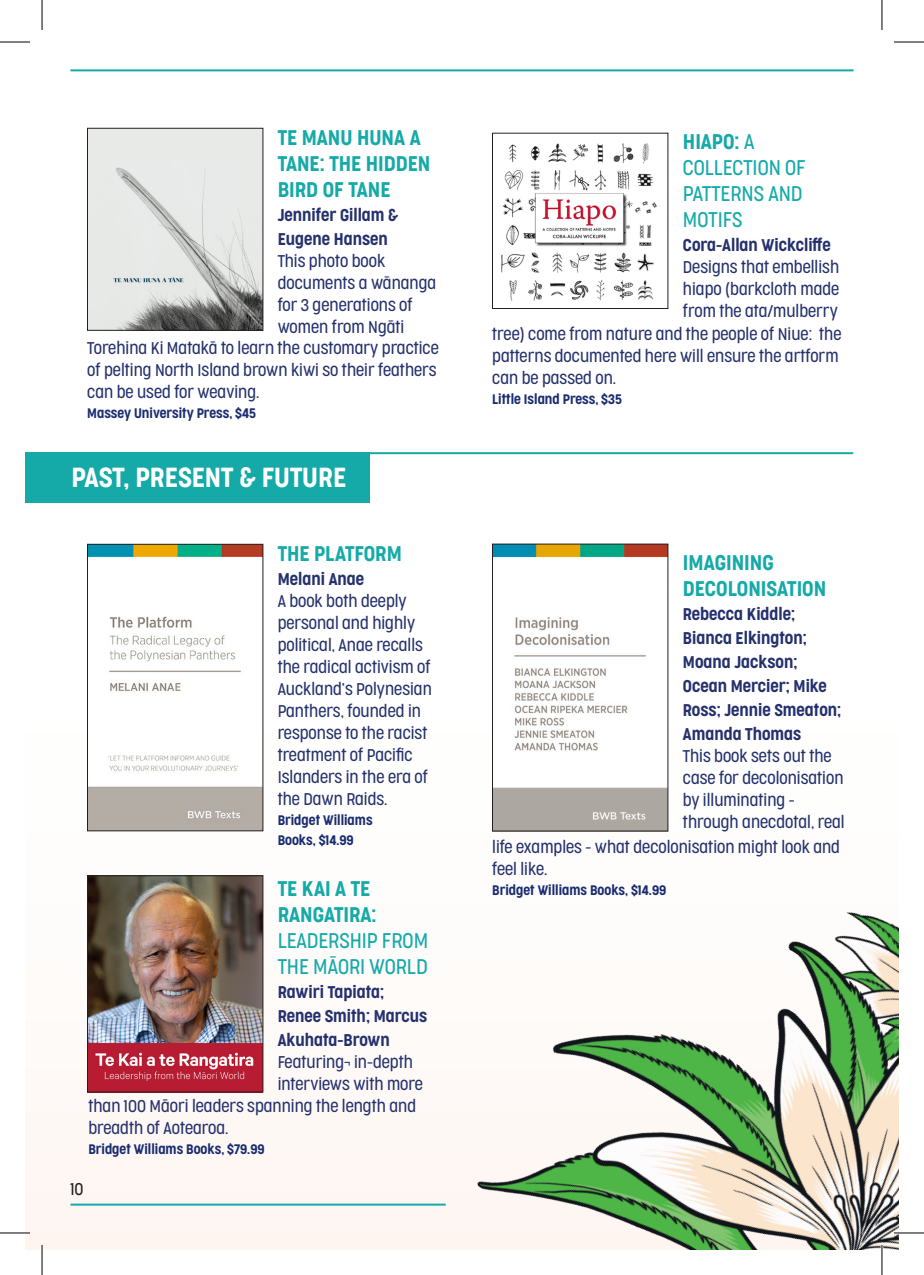
<style>
.page{position:relative;width:924px;height:1275px;background:#fff}
.page>*{position:absolute;margin:0;border:0;box-sizing:border-box;transform-origin:0 0}
.t1{font:300 26px "Cocogoose Condensed";color:#fff}
.t2{font:300 20px/26px "Cocogoose Condensed";color:#15aaa8}
.t3{font:300 20px/26px "Cocogoose Condensed";color:#15aaa8}
.t4{font:300 16px/22px "Cocogoose Condensed";color:#25316d}
.t5{font:300 16px/24px "Cocogoose Condensed";color:#25316d}
.t6{font:300 16px "Cocogoose Condensed";color:#231f20}
.t7{font:300 13px/20px "Cocogoose Condensed";color:#192c70}
.s1{font-style:inherit}
</style>
<div class="page">
<hr style="left:70px;top:69px;width:783px;height:2px;background:#15aaa8">
<hr style="left:70px;top:1203px;width:375px;height:2px;background:#15aaa8">
<div style="left:26px;top:452px;width:344px;height:50px;background:#15aaa8"></div>
<hr style="left:25px;top:452px;width:827px;height:2px;background:#15aaa8">
<img style="left:351px;top:575px;width:547px;height:675px">
<img style="left:89px;top:130px;width:172px;height:198px">
<div style="left:87px;top:128px;width:176px;height:202px;border:1px solid #231f20"></div>
<img style="left:501px;top:143px;width:156px;height:158px">
<div style="left:492px;top:133px;width:175px;height:176px;border:1px solid #231f20"></div>
<img style="left:89px;top:877px;width:172px;height:213px">
<div style="left:87px;top:875px;width:176px;height:217px;border:1px solid #231f20"></div>
<img style="left:89px;top:546px;width:172px;height:283px">
<div style="left:87px;top:544px;width:176px;height:287px;border:1px solid #231f20"></div>
<img style="left:494px;top:546px;width:171px;height:283px">
<div style="left:492px;top:544px;width:175px;height:287px;border:1px solid #231f20"></div>
<hr style="left:893px;top:1231px;width:30px;height:3px;background:#fff">
<hr style="left:880px;top:1245px;width:2px;height:30px;background:#fff">
<hr style="left:0;top:42px;width:30px;height:1px;background:#000">
<hr style="left:893px;top:42px;width:30px;height:1px;background:#000">
<hr style="left:0;top:1232px;width:30px;height:1px;background:#000">
<hr style="left:893px;top:1232px;width:30px;height:1px;background:#000">
<hr style="left:42px;top:0;width:1px;height:30px;background:#000">
<hr style="left:42px;top:1245px;width:1px;height:30px;background:#000">
<hr style="left:881px;top:0;width:1px;height:30px;background:#000">
<hr style="left:881px;top:1245px;width:1px;height:30px;background:#000">
<p class="t3" style="left:277px;top:124px;width:154px">TE MANU HUNA A<br>TANE: THE HIDDEN<br>BIRD OF TANE</p>
<p class="t5" style="left:277px;top:202px;width:122px">Jennifer Gillam &amp;<br>Eugene Hansen</p>
<p class="t4" style="left:277px;top:249px;width:160px">This photo book documents a wānanga for 3 generations of women from Ngāti</p>
<p class="t4" style="left:87px;top:337px;width:353px">Torehina Ki Matakā to learn the customary practice of pelting North Island brown kiwi so their feathers can be used for weaving.</p>
<p class="t7" style="left:87px;top:403px;width:170px">Massey University Press, $45</p>
<p class="t1" style="left:71px;top:459px;width:276px">PAST, PRESENT &amp; FUTURE</p>
<p class="t3" style="left:277px;top:540px;width:126px">THE PLATFORM</p>
<p class="t5" style="left:277px;top:566px;width:88px">Melani Anae</p>
<p class="t4" style="left:277px;top:589px;width:156px">A book both deeply personal and highly political, Anae recalls the radical activism of<br>Auckland’s Polynesian<br>Panthers, founded in response to the racist treatment of Pacific<br>Islanders in the era of the Dawn Raids.</p>
<p class="t7" style="left:277px;top:809px;width:96px">Bridget Williams<br>Books, $14.99</p>
<p class="t2" style="left:277px;top:875px;width:152px"><span class="s1">TE KAI A TE<br>RANGATIRA:<br></span>LEADERSHIP FROM<br>THE MĀORI WORLD</p>
<p class="t5" style="left:277px;top:980px;width:151px">Rawiri Tapiata;<br>Renee Smith; Marcus<br>Akuhata-Brown</p>
<p class="t4" style="left:277px;top:1051px;width:147px">Featuring¬ in-depth interviews with more</p>
<p class="t4" style="left:88px;top:1095px;width:329px">than 100 Māori leaders spanning the length and breadth of Aotearoa.</p>
<p class="t7" style="left:88px;top:1139px;width:177px">Bridget Williams Books, $79.99</p>
<p class="t6" style="left:70px;top:1178px;width:15px">10</p>
<p class="t2" style="left:682px;top:129px;width:124px"><span class="s1">HIAPO:</span> A<br>COLLECTION OF<br>PATTERNS AND<br>MOTIFS</p>
<p class="t5" style="left:682px;top:233px;width:149px">Cora-Allan Wickcliffe</p>
<p class="t4" style="left:682px;top:256px;width:158px;text-align:justify">Designs that embellish hiapo (barkcloth made from the ata/mulberry</p>
<p class="t4" style="left:492px;top:323px;width:350px">tree) come from nature and the people of Niue: the patterns documented here will ensure the artform can be passed on.</p>
<p class="t7" style="left:492px;top:389px;width:131px">Little Island Press, $35</p>
<p class="t3" style="left:682px;top:550px;width:145px">IMAGINING<br>DECOLONISATION</p>
<p class="t5" style="left:682px;top:602px;width:160px">Rebecca Kiddle;<br>Bianca Elkington;<br>Moana Jackson;<br>Ocean Mercier; Mike<br>Ross; Jennie Smeaton;<br>Amanda Thomas</p>
<p class="t4" style="left:682px;top:745px;width:163px">This book sets out the case for decolonisation by illuminating - through anecdotal, real</p>
<p class="t4" style="left:492px;top:835px;width:349px">life examples - what decolonisation might look and feel like.</p>
<p class="t7" style="left:492px;top:879px;width:175px">Bridget Williams Books, $14.99</p>
</div>
